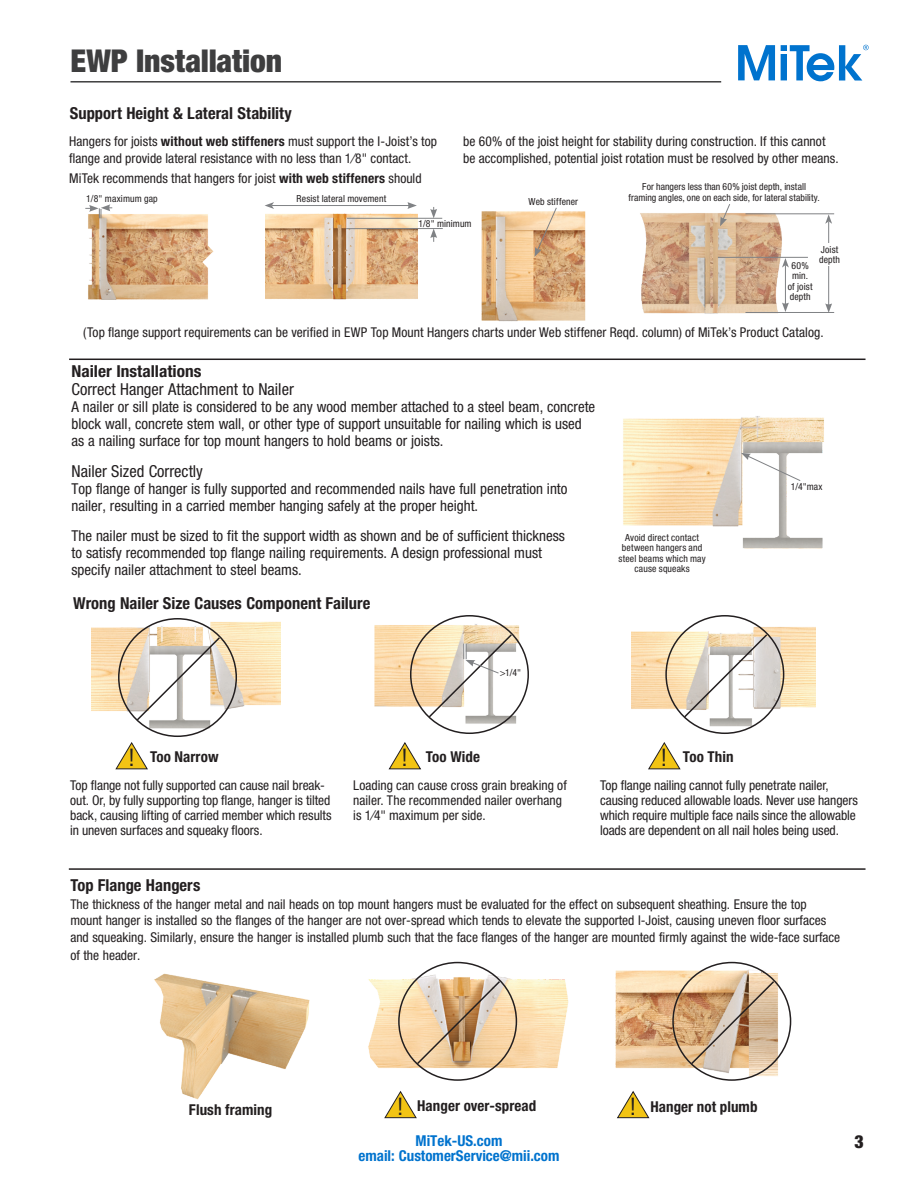
<style>
.page{position:relative;width:918px;height:1188px;background:#fff}
.page>*{position:absolute;margin:0;border:0;box-sizing:border-box;transform-origin:0 0}
.t1{font:900 condensed 31.5px "Helvetica Neue LT Std";letter-spacing:-.005em;color:#3e3e3f}
.t2{font:condensed 24.3px "Helvetica Neue LT Std";color:#231f20}
.t3{font:900 condensed 18px "Helvetica Neue LT Std";color:#231f20}
.t4{font:700 condensed 16.5px "Helvetica Neue LT Std";color:#231f20}
.t5{font:condensed 16.5px "Helvetica Neue LT Std";color:#231f20}
.t6{font:700 condensed 16.5px "Helvetica Neue LT Std";color:#231f20;scale:1.05 1}
.t7{font:condensed 15px/17px "Helvetica Neue LT Std";color:#231f20}
.t8{font:700 condensed 15px "Helvetica Neue LT Std";letter-spacing:.005em;color:#231f20}
.t9{font:700 condensed 15px "Helvetica Neue LT Std";color:#0073ce}
.Basic_Body_Copy{font:condensed 13.5px/15px "Helvetica Neue LT Std";color:#231f20}
.Callout_Copy{font:condensed 9.75px/10.5px "Helvetica Neue LT Std";letter-spacing:.015em;color:#231f20;text-align:center}
.s1{font-weight:700}
</style>
<div class="page">
<hr style="left:70px;top:81px;width:651px;height:2px;background:#3e3e3f">
<hr style="left:69px;top:359px;width:797px;height:1px;background:#231f20">
<hr style="left:69px;top:868px;width:797px;height:2px;background:#231f20">
<svg style="left:738px;top:45px;width:37px;height:35px"></svg>
<svg style="left:781px;top:45px;width:88px;height:36px"></svg>
<svg style="left:617px;top:1091px;width:33px;height:27px"></svg>
<svg style="left:384px;top:1091px;width:33px;height:27px"></svg>
<img style="left:623px;top:416px;width:201px;height:133px">
<svg style="left:741px;top:453px;width:60px;height:29px"></svg>
<img style="left:368px;top:971px;width:201px;height:105px">
<img style="left:615px;top:963px;width:177px;height:117px">
<img style="left:154px;top:973px;width:156px;height:127px">
<div style="left:398px;top:962px;width:119px;height:119px;border:2px solid #231f20;border-radius:50%"></div>
<svg style="left:415px;top:980px;width:87px;height:86px;background:#d9b790"></svg>
<div style="left:672px;top:962px;width:119px;height:119px;border:2px solid #231f20;border-radius:50%"></div>
<svg style="left:689px;top:980px;width:87px;height:86px;background:#ceae8d"></svg>
<img style="left:374px;top:618px;width:154px;height:116px">
<img style="left:632px;top:620px;width:183px;height:109px">
<img style="left:92px;top:621px;width:188px;height:112px">
<svg style="left:648px;top:742px;width:33px;height:28px"></svg>
<svg style="left:388px;top:742px;width:33px;height:28px"></svg>
<svg style="left:115px;top:742px;width:33px;height:28px"></svg>
<div style="left:118px;top:618px;width:119px;height:119px;border:2px solid #231f20;border-radius:50%"></div>
<svg style="left:135px;top:636px;width:86px;height:86px"></svg>
<div style="left:410px;top:615px;width:119px;height:119px;border:2px solid #231f20;border-radius:50%"></div>
<div style="left:665px;top:615px;width:119px;height:119px;border:2px solid #231f20;border-radius:50%"></div>
<svg style="left:683px;top:633px;width:86px;height:86px"></svg>
<svg style="left:427px;top:633px;width:86px;height:86px"></svg>
<img style="left:481px;top:211px;width:105px;height:111px">
<img style="left:265px;top:213px;width:152px;height:87px">
<img style="left:88px;top:214px;width:126px;height:86px">
<hr style="left:346px;top:228px;width:97px;height:1px;background:#808285">
<hr style="left:347px;top:218px;width:95px;height:1px;background:#808285">
<svg style="left:430px;top:229px;width:7px;height:13px"></svg>
<svg style="left:85px;top:204px;width:27px;height:14px"></svg>
<svg style="left:430px;top:207px;width:7px;height:11px"></svg>
<hr style="left:272px;top:205px;width:138px;height:1px;background:#808285">
<svg style="left:265px;top:202px;width:9px;height:7px"></svg>
<svg style="left:407px;top:202px;width:10px;height:7px"></svg>
<svg style="left:535px;top:207px;width:22px;height:50px"></svg>
<img style="left:640px;top:213px;width:148px;height:101px">
<hr style="left:718px;top:257px;width:90px;height:1px;background:#808285">
<hr style="left:745px;top:312px;width:89px;height:1px;background:#808285">
<hr style="left:745px;top:213px;width:89px;height:1px;background:#808285">
<hr style="left:785px;top:265px;width:1px;height:40px;background:#808285">
<svg style="left:782px;top:258px;width:7px;height:10px"></svg>
<svg style="left:782px;top:303px;width:7px;height:9px"></svg>
<hr style="left:828px;top:221px;width:1px;height:85px;background:#808285">
<svg style="left:825px;top:214px;width:7px;height:10px"></svg>
<svg style="left:825px;top:303px;width:7px;height:9px"></svg>
<div style="left:815px;top:243px;width:29px;height:23px;background:#fff"></div>
<svg style="left:720px;top:204px;width:11px;height:22px"></svg>
<p class="t1" style="left:70px;top:41px;width:213px">EWP Installation</p>
<p class="t4" style="left:70px;top:104px;width:224px">Support Height &amp; Lateral Stability</p>
<p class="Basic_Body_Copy" style="left:69px;top:133px;width:370px;line-height:16.2px">Hangers for joists <span class="s1">without web stiffeners</span> must support the I-Joist’s top flange and provide lateral resistance with no less than 1⁄8" contact.</p>
<p class="Basic_Body_Copy" style="left:69px;top:171px;width:354px">MiTek recommends that hangers for joist <span class="s1">with web stiffeners</span> should</p>
<p class="Basic_Body_Copy" style="left:463px;top:133px;width:377px;line-height:16.2px">be 60% of the joist height for stability during construction. If this cannot be accomplished, potential joist rotation must be resolved by other means.</p>
<p class="Callout_Copy" style="left:628px;top:181px;width:193px">For hangers less than 60% joist depth, install framing angles, one on each side, for lateral stability.</p>
<p class="Callout_Copy" style="left:86px;top:193px;width:73px">1/8" maximum gap</p>
<p class="Callout_Copy" style="left:297px;top:193px;width:91px">Resist lateral movement</p>
<p class="Callout_Copy" style="left:529px;top:196px;width:51px">Web stiffener</p>
<p class="Callout_Copy" style="left:418px;top:218px;width:55px">1/8" minimum</p>
<p class="Callout_Copy" style="left:819px;top:244px;width:23px;text-align:left">Joist depth</p>
<p class="Callout_Copy" style="left:788px;top:260px;width:26px">60% min. of joist depth</p>
<p class="Basic_Body_Copy" style="left:83px;top:325px;width:742px">(Top flange support requirements can be verified in EWP Top Mount Hangers charts under Web stiffener Reqd. column) of MiTek’s Product Catalog.</p>
<p class="t6" style="left:72px;top:361px;width:125px">Nailer Installations</p>
<p class="t5" style="left:72px;top:380px;width:224px">Correct Hanger Attachment to Nailer</p>
<p class="t7" style="left:72px;top:398px;width:525px">A nailer or sill plate is considered to be any wood member attached to a steel beam, concrete</p>
<p class="t7" style="left:72px;top:415px;width:512px">block wall, concrete stem wall, or other type of support unsuitable for nailing which is used</p>
<p class="t7" style="left:72px;top:432px;width:374px">as a nailing surface for top mount hangers to hold beams or joists.</p>
<p class="t5" style="left:72px;top:462px;width:133px">Nailer Sized Correctly</p>
<p class="t7" style="left:72px;top:480px;width:498px">Top flange of hanger is fully supported and recommended nails have full penetration into</p>
<p class="t7" style="left:72px;top:497px;width:408px">nailer, resulting in a carried member hanging safely at the proper height.</p>
<p class="t7" style="left:72px;top:527px;width:495px">The nailer must be sized to fit the support width as shown and be of sufficient thickness to satisfy recommended top flange nailing requirements. A design professional must specify nailer attachment to steel beams.</p>
<p class="t4" style="left:73px;top:593px;width:299px">Wrong Nailer Size Causes Component Failure</p>
<p class="Callout_Copy" style="left:500px;top:667px;width:23px">&gt;1/4"</p>
<p class="Callout_Copy" style="left:619px;top:532px;width:89px">Avoid direct contact between hangers and steel beams which may cause squeaks</p>
<p class="t2" style="left:128px;top:744px;width:8px">!</p>
<p class="t2" style="left:402px;top:744px;width:8px">!</p>
<p class="t2" style="left:661px;top:744px;width:8px">!</p>
<p class="t8" style="left:150px;top:748px;width:70px">Too Narrow</p>
<p class="t8" style="left:426px;top:747px;width:56px">Too Wide</p>
<p class="t8" style="left:683px;top:748px;width:52px">Too Thin</p>
<p class="Callout_Copy" style="left:791px;top:481px;width:33px">1/4"max</p>
<p class="Basic_Body_Copy" style="left:70px;top:778px;width:263px">Top flange not fully supported can cause nail break&shy;out. Or, by fully supporting top flange, hanger is tilted back, causing lifting of carried member which results in uneven surfaces and squeaky floors.</p>
<p class="Basic_Body_Copy" style="left:353px;top:778px;width:215px">Loading can cause cross grain breaking of nailer. The recommended nailer overhang is 1⁄4" maximum per side.</p>
<p class="Basic_Body_Copy" style="left:600px;top:778px;width:259px">Top flange nailing cannot fully penetrate nailer, causing reduced allowable loads. Never use hangers which require multiple face nails since the allowable loads are dependent on all nail holes being used.</p>
<p class="t4" style="left:70px;top:875px;width:131px">Top Flange Hangers</p>
<p class="Basic_Body_Copy" style="left:70px;top:896px;width:771px;line-height:16.2px">The thickness of the hanger metal and nail heads on top mount hangers must be evaluated for the effect on subsequent sheathing. Ensure the top mount hanger is installed so the flanges of the hanger are not over-spread which tends to elevate the supported I-Joist, causing uneven floor surfaces and squeaking. Similarly, ensure the hanger is installed plumb such that the face flanges of the hanger are mounted firmly against the wide-face surface</p>
<p class="Basic_Body_Copy" style="left:70px;top:947px;width:72px">of the header.</p>
<p class="t2" style="left:397px;top:1092px;width:8px">!</p>
<p class="t2" style="left:630px;top:1092px;width:8px">!</p>
<p class="t8" style="left:189px;top:1101px;width:85px">Flush framing</p>
<p class="t8" style="left:417px;top:1097px;width:121px">Hanger over-spread</p>
<p class="t8" style="left:650px;top:1098px;width:109px">Hanger not plumb</p>
<p class="t9" style="left:416px;top:1131px;width:88px">MiTek-US.com</p>
<p class="t9" style="left:358px;top:1146px;width:203px">email: CustomerService@mii.com</p>
<p class="t3" style="left:855px;top:1130px;width:11px">3</p>
</div>
